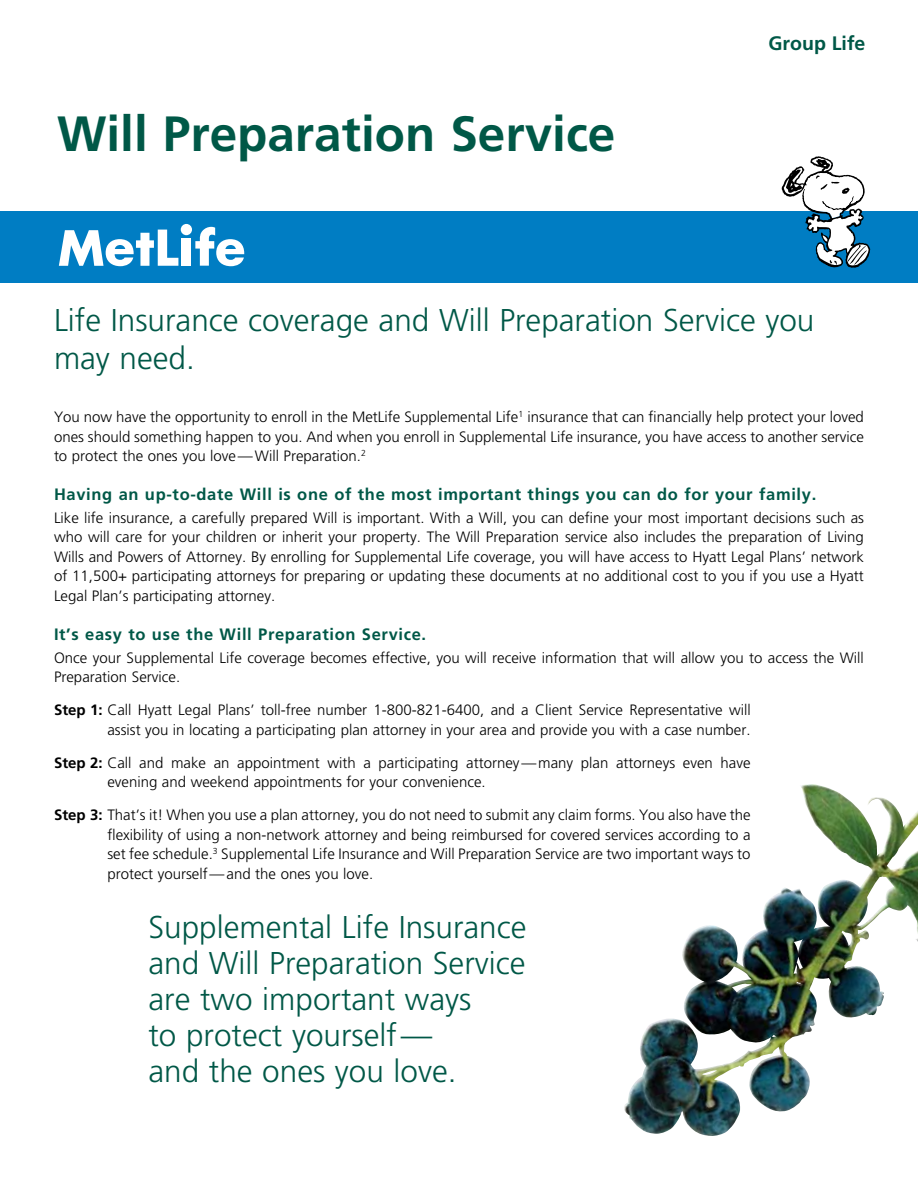
<style>
.page{position:relative;width:918px;height:1188px;background:#fff}
.page>*{position:absolute;margin:0;border:0;box-sizing:border-box;transform-origin:0 0}
.t1{font:700 49.5px "Frutiger";color:#005847}
.t2{font:300 31.5px/36px "Frutiger";color:#005847}
.t3{font:700 19.5px "Frutiger";color:#005847}
.t4{font:700 16.5px "Frutiger";letter-spacing:.04em;color:#005847}
.t5{font:300 15px/19.5px "Frutiger";color:#000;text-align:justify}
.s1{font-weight:700}
</style>
<div class="page">
<div style="left:0;top:212px;width:918px;height:72px;background:#007dc3"></div>
<svg style="left:195px;top:227px;width:49px;height:39px"></svg>
<svg style="left:59px;top:230px;width:119px;height:36px"></svg>
<div style="left:182px;top:239px;width:9px;height:27px;background:#fff"></div>
<div style="left:181px;top:224px;width:11px;height:11px;background:#fff;border-radius:50%"></div>
<svg style="left:782px;top:156px;width:88px;height:112px"></svg>
<img style="left:624px;top:786px;width:248px;height:350px">
<h1 class="t1" style="left:57px;top:105px;width:560px">Will Preparation Service</h1>
<h3 class="t3" style="left:769px;top:31px;width:98px">Group Life</h3>
<h2 class="t2" style="left:54px;top:302px;width:762px;line-height:37.5px">Life Insurance coverage and Will Preparation Service you may need.</h2>
<p class="t5" style="left:54px;top:407px;width:812px">You now have the opportunity to enroll in the MetLife Supplemental Life<sup>1</sup> insurance that can financially help protect your loved ones should something happen to you. And when you enroll in Supplemental Life insurance, you have access to another service to protect the ones you love—Will Preparation.<sup>2</sup></p>
<p class="t4" style="left:54px;top:485px;width:764px">Having an up-to-date Will is one of the most important things you can do for your family.</p>
<p class="t5" style="left:54px;top:508px;width:812px">Like life insurance, a carefully prepared Will is important. With a Will, you can define your most important decisions such as who will care for your children or inherit your property. The Will Preparation service also includes the preparation of Living Wills and Powers of Attorney. By enrolling for Supplemental Life coverage, you will have access to Hyatt Legal Plans’ network of 11,500+ participating attorneys for preparing or updating these documents at no additional cost to you if you use a Hyatt Legal Plan’s participating attorney.</p>
<p class="t4" style="left:54px;top:624px;width:374px">It’s easy to use the Will Preparation Service.</p>
<p class="t5" style="left:54px;top:648px;width:811px">Once your Supplemental Life coverage becomes effective, you will receive information that will allow you to access the Will<br>Preparation Service.</p>
<p class="t5" style="left:54px;top:700px;width:698px;text-align:right"><span class="s1">Step 1:</span> Call Hyatt Legal Plans’ toll-free number 1-800-821-6400, and a Client Service Representative will assist you in locating a participating plan attorney in your area and provide you with a case number.</p>
<p class="t5" style="left:107px;top:753px;width:645px;text-indent:-53px"><span class="s1">Step 2:</span> Call and make an appointment with a participating attorney—many plan attorneys even have evening and weekend appointments for your convenience.</p>
<p class="t5" style="left:107px;top:805px;width:645px;text-indent:-53px"><span class="s1">Step 3:</span> That’s it! When you use a plan attorney, you do not need to submit any claim forms. You also have the flexibility of using a non-network attorney and being reimbursed for covered services according to a set fee schedule.<sup>3</sup> Supplemental Life Insurance and Will Preparation Service are two important ways to protect yourself—and the ones you love.</p>
<h2 class="t2" style="left:148px;top:909px;width:380px">Supplemental Life Insurance and Will Preparation Service are two important ways<br>to protect yourself—<br>and the ones you love.</h2>
</div>
